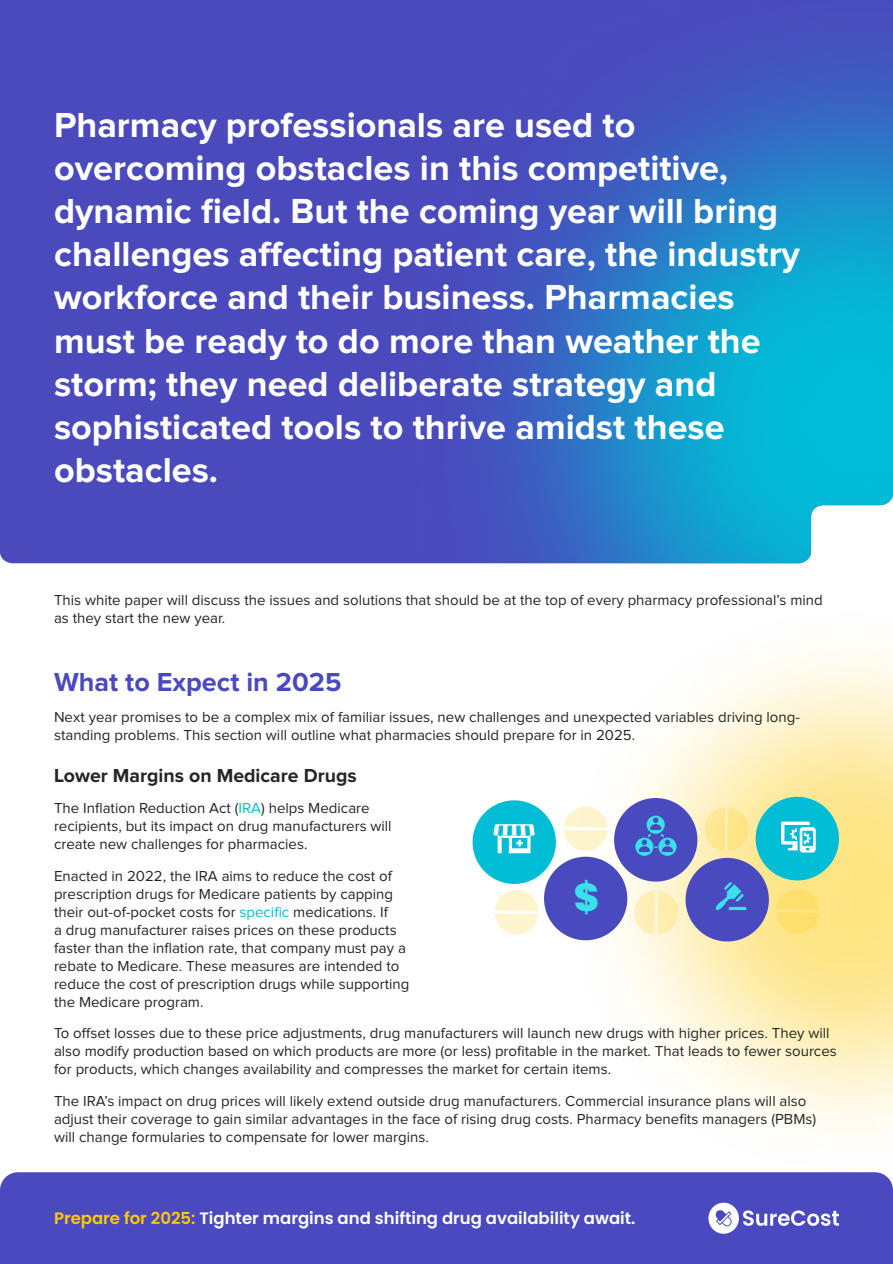
<style>
.page{position:relative;width:893px;height:1264px;background:#fff}
.page>*{position:absolute;margin:0;border:0;box-sizing:border-box;transform-origin:0 0}
.t1{font:800 39px "Poppins";color:#3be0ed}
.t2{font:700 36px/43.2px "Proxima Nova";color:#fff}
.t3{font:700 27px "Proxima Nova";color:#4b49bf}
.t4{font:700 19.5px "Proxima Nova";color:#252526}
.t5{font:600 16.5px "Poppins";color:#fff}
.t6{font:15px/18px "Proxima Nova";color:#252526}
.s1{color:#01bdd7}
.s2{color:#feca06}
</style>
<div class="page">
<div style="left:0;top:1172px;width:893px;height:91px;background:#4b49bf"></div>
<svg style="left:708px;top:1202px;width:131px;height:31px"></svg>
<img style="left:549px;top:651px;width:344px;height:480px">
<div style="left:0;top:0;width:392px;height:563px;background:#4a4abd"></div>
<img style="left:392px;top:0;width:501px;height:563px">
<div style="left:472px;top:800px;width:84px;height:83px;background:#00bdd6;border-radius:50%"></div>
<div style="left:755px;top:796px;width:84px;height:84px;background:#00bdd6;border-radius:50%"></div>
<div style="left:544px;top:856px;width:83px;height:84px;background:#4a4abf;border-radius:50%"></div>
<div style="left:614px;top:798px;width:83px;height:83px;background:#4a4abf;border-radius:50%"></div>
<div style="left:685px;top:857px;width:83px;height:84px;background:#4a4abf;border-radius:50%"></div>
<svg style="left:563px;top:806px;width:44px;height:45px"></svg>
<svg style="left:704px;top:807px;width:44px;height:44px"></svg>
<svg style="left:495px;top:890px;width:43px;height:44px"></svg>
<svg style="left:634px;top:890px;width:44px;height:44px"></svg>
<svg style="left:775px;top:888px;width:44px;height:45px"></svg>
<svg style="left:493px;top:824px;width:42px;height:29px"></svg>
<svg style="left:715px;top:882px;width:31px;height:28px"></svg>
<svg style="left:781px;top:821px;width:34px;height:31px"></svg>
<svg style="left:646px;top:815px;width:18px;height:18px"></svg>
<div style="left:635px;top:837px;width:18px;height:18px;background:#3be0ed;border-radius:50%"></div>
<div style="left:658px;top:837px;width:18px;height:18px;background:#3be0ed;border-radius:50%"></div>
<svg style="left:638px;top:817px;width:35px;height:35px"></svg>
<p class="t2" style="left:54px;top:104px;width:747px">Pharmacy professionals are used to overcoming obstacles in this competitive, dynamic field. But the coming year will bring challenges affecting patient care, the industry workforce and their business. Pharmacies must be ready to do more than weather the storm; they need deliberate strategy and sophisticated tools to thrive amidst these obstacles.</p>
<p class="t6" style="left:54px;top:591px;width:770px">This white paper will discuss the issues and solutions that should be at the top of every pharmacy professional’s mind as they start the new year.</p>
<h3 class="t3" style="left:54px;top:669px;width:289px">What to Expect in 2025</h3>
<p class="t6" style="left:54px;top:708px;width:747px">Next year promises to be a complex mix of familiar issues, new challenges and unexpected variables driving long&shy;standing problems. This section will outline what pharmacies should prepare for in 2025.</p>
<h3 class="t4" style="left:54px;top:766px;width:304px">Lower Margins on Medicare Drugs</h3>
<p class="t6" style="left:54px;top:799px;width:339px">The Inflation Reduction Act (<span class="s1">IRA</span>) helps Medicare recipients, but its impact on drug manufacturers will create new challenges for pharmacies.</p>
<p class="t6" style="left:54px;top:867px;width:357px">Enacted in 2022, the IRA aims to reduce the cost of prescription drugs for Medicare patients by capping their out-of-pocket costs for <span class="s1">specific</span> medications. If<br>a drug manufacturer raises prices on these products faster than the inflation rate, that company must pay a rebate to Medicare. These measures are intended to reduce the cost of prescription drugs while supporting the Medicare program.</p>
<p class="t6" style="left:54px;top:1024px;width:784px">To offset losses due to these price adjustments, drug manufacturers will launch new drugs with higher prices. They will also modify production based on which products are more (or less) profitable in the market. That leads to fewer sources for products, which changes availability and compresses the market for certain items.</p>
<p class="t6" style="left:54px;top:1092px;width:763px">The IRA’s impact on drug prices will likely extend outside drug manufacturers. Commercial insurance plans will also adjust their coverage to gain similar advantages in the face of rising drug costs. Pharmacy benefits managers (PBMs) will change formularies to compensate for lower margins.</p>
<h1 class="t1" style="left:574px;top:875px;width:27px">$</h1>
<p class="t5" style="left:54px;top:1208px;width:583px"><span class="s2">Prepare for 2025:</span> Tighter margins and shifting drug availability await.</p>
</div>
